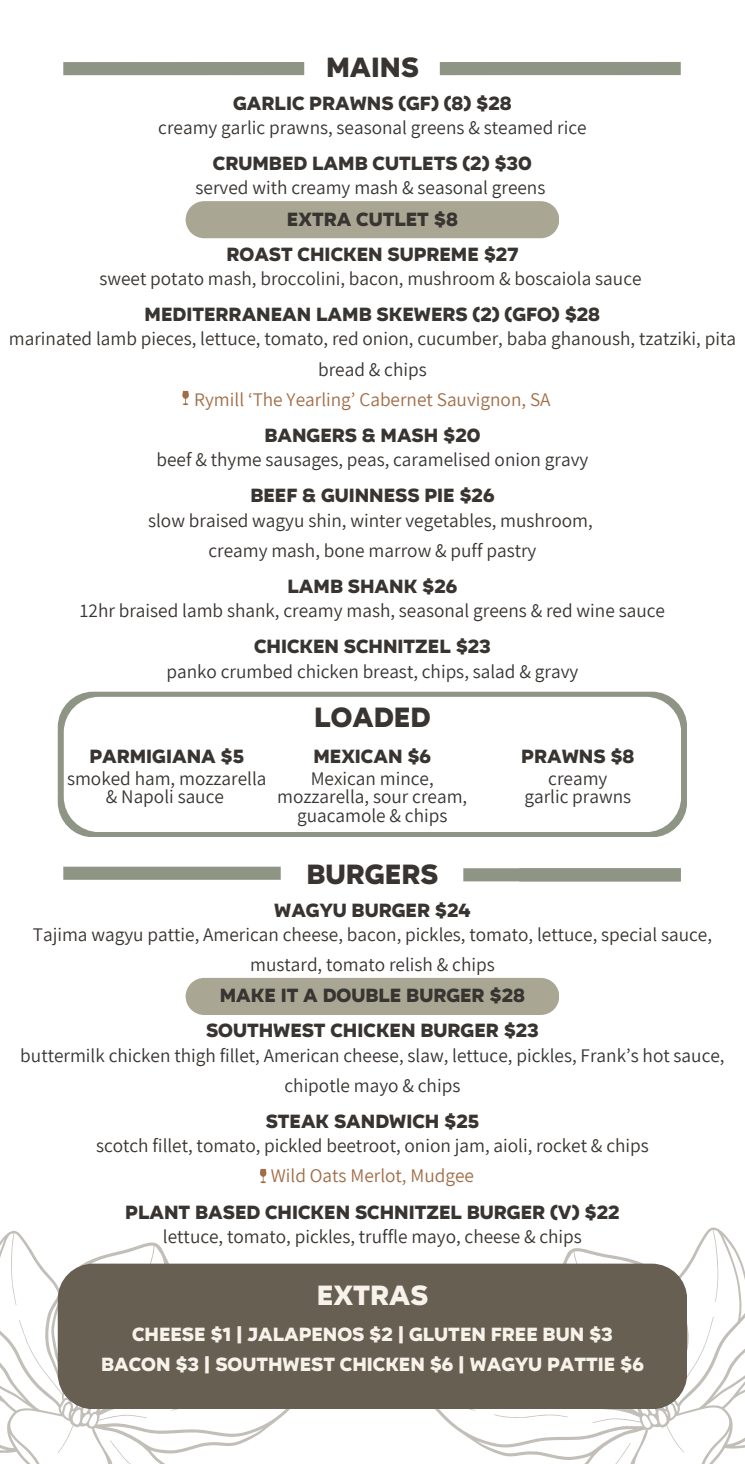
<style>
.page{position:relative;width:745px;height:1464px;background:#fff}
.page>*{position:absolute;margin:0;border:0;box-sizing:border-box;transform-origin:0 0}
.t1{font:800 28px "Organetto";color:#383431}
.t2{font:800 28px "Organetto";color:#f7f3eb}
.t3{font:19.25px/30.1px "Assistant";color:#383431;text-align:center}
.t4{font:800 19.25px "Organetto";color:#383431}
.t5{font:800 19.25px/30.1px "Organetto";color:#f7f3eb;text-align:center}
.t6{font:19.25px "Assistant";color:#a16d47}
</style>
<div class="page">
<svg style="left:435px;top:1227px;width:309px;height:236px"></svg>
<svg style="left:493px;top:1409px;width:74px;height:40px"></svg>
<svg style="left:682px;top:1229px;width:62px;height:73px"></svg>
<svg style="left:665px;top:1424px;width:18px;height:29px"></svg>
<svg style="left:598px;top:1442px;width:39px;height:21px"></svg>
<svg style="left:0;top:1183px;width:290px;height:280px"></svg>
<svg style="left:171px;top:1409px;width:73px;height:29px"></svg>
<svg style="left:0;top:1233px;width:45px;height:72px"></svg>
<svg style="left:57px;top:1424px;width:17px;height:30px"></svg>
<svg style="left:104px;top:1440px;width:39px;height:23px"></svg>
<div style="left:63px;top:62px;width:241px;height:13px;background:#8e9585"></div>
<div style="left:439px;top:62px;width:241px;height:13px;background:#8e9585"></div>
<div style="left:63px;top:866px;width:217px;height:13px;background:#8e9585"></div>
<div style="left:58px;top:691px;width:628px;height:146px;background:#8e9585;border-radius:35px"></div>
<div style="left:64px;top:697px;width:616px;height:135px;background:#fff;border-radius:35px"></div>
<div style="left:463px;top:868px;width:217px;height:13px;background:#8e9585"></div>
<div style="left:58px;top:1263px;width:628px;height:146px;background:#675f52;border-radius:35px"></div>
<div style="left:185px;top:201px;width:374px;height:37px;background:#a9a693"></div>
<div style="left:185px;top:978px;width:374px;height:37px;background:#a9a693"></div>
<svg style="left:182px;top:391px;width:7px;height:14px"></svg>
<svg style="left:259px;top:1168px;width:8px;height:15px"></svg>
<h1 class="t1" style="left:326px;top:49px;width:94px">MAINS</h1>
<h3 class="t4" style="left:233px;top:90px;width:280px">GARLIC PRAWNS (GF) (8) $28</h3>
<p class="t3" style="left:158px;top:112px;width:429px">creamy garlic prawns, seasonal greens &amp; steamed rice</p>
<h3 class="t4" style="left:213px;top:151px;width:320px">CRUMBED LAMB CUTLETS (2) $30</h3>
<p class="t3" style="left:195px;top:172px;width:351px">served with creamy mash &amp; seasonal greens</p>
<p class="t4" style="left:287px;top:206px;width:172px">EXTRA CUTLET $8</p>
<h1 class="t4" style="left:226px;top:241px;width:293px">ROAST CHICKEN SUPREME $27</h1>
<h1 class="t3" style="left:99px;top:263px;width:543px">sweet potato mash, broccolini, bacon, mushroom &amp; boscaiola sauce</h1>
<p class="t4" style="left:144px;top:302px;width:457px">MEDITERRANEAN LAMB SKEWERS (2) (GFO) $28</p>
<p class="t3" style="left:9px;top:323px;width:728px">marinated lamb pieces, lettuce, tomato, red onion, cucumber, baba ghanoush, tzatziki, pita bread &amp; chips</p>
<p class="t6" style="left:194px;top:386px;width:357px">Rymill ‘The Yearling’ Cabernet Sauvignon, SA</p>
<p class="t4" style="left:264px;top:422px;width:217px">BANGERS &amp; MASH $20</p>
<p class="t3" style="left:156px;top:444px;width:433px">beef &amp; thyme sausages, peas, caramelised onion gravy</p>
<p class="t4" style="left:250px;top:483px;width:245px">BEEF &amp; GUINNESS PIE $26</p>
<h3 class="t3" style="left:148px;top:504px;width:446px">slow braised wagyu shin, winter vegetables, mushroom,</h3>
<h3 class="t3" style="left:208px;top:534px;width:329px">creamy mash, bone marrow &amp; puff pastry</h3>
<p class="t4" style="left:287px;top:573px;width:171px">LAMB SHANK $26</p>
<h3 class="t3" style="left:80px;top:595px;width:586px">12hr braised lamb shank, creamy mash, seasonal greens &amp; red wine sauce</h3>
<p class="t4" style="left:254px;top:634px;width:238px">CHICKEN SCHNITZEL $23</p>
<h3 class="t3" style="left:166px;top:655px;width:413px">panko crumbed chicken breast, chips, salad &amp; gravy</h3>
<p class="t1" style="left:314px;top:699px;width:118px">LOADED</p>
<p class="t4" style="left:313px;top:743px;width:119px">MEXICAN $6</p>
<p class="t3" style="left:310px;top:763px;width:124px">Mexican mince,</p>
<p class="t3" style="left:277px;top:781px;width:191px">mozzarella, sour cream,</p>
<p class="t3" style="left:297px;top:799px;width:152px">guacamole &amp; chips</p>
<p class="t4" style="left:89px;top:743px;width:156px">PARMIGIANA $5</p>
<h2 class="t4" style="left:521px;top:743px;width:114px">PRAWNS $8</h2>
<p class="t3" style="left:67px;top:763px;width:201px">smoked ham, mozzarella</p>
<p class="t3" style="left:106px;top:781px;width:119px">&amp; Napoli sauce</p>
<p class="t3" style="left:548px;top:763px;width:61px">creamy</p>
<p class="t3" style="left:524px;top:781px;width:108px">garlic prawns</p>
<p class="t1" style="left:306px;top:855px;width:133px">BURGERS</p>
<p class="t4" style="left:274px;top:897px;width:198px">WAGYU BURGER $24</p>
<h3 class="t3" style="left:33px;top:918px;width:680px">Tajima wagyu pattie, American cheese, bacon, pickles, tomato, lettuce, special sauce, mustard, tomato relish &amp; chips</h3>
<p class="t4" style="left:220px;top:982px;width:306px">MAKE IT A DOUBLE BURGER $28</p>
<h3 class="t4" style="left:206px;top:1017px;width:334px">SOUTHWEST CHICKEN BURGER $23</h3>
<h3 class="t3" style="left:20px;top:1039px;width:705px">buttermilk chicken thigh fillet, American cheese, slaw, lettuce, pickles, Frank’s hot sauce, chipotle mayo &amp; chips</h3>
<h3 class="t4" style="left:265px;top:1108px;width:215px">STEAK SANDWICH $25</h3>
<h2 class="t3" style="left:96px;top:1130px;width:554px">scotch fillet, tomato, pickled beetroot, onion jam, aioli, rocket &amp; chips</h2>
<h2 class="t6" style="left:271px;top:1162px;width:204px">Wild Oats Merlot, Mudgee</h2>
<h3 class="t4" style="left:125px;top:1199px;width:495px">PLANT BASED CHICKEN SCHNITZEL BURGER (V) $22</h3>
<h3 class="t3" style="left:163px;top:1220px;width:420px">lettuce, tomato, pickles, truffle mayo, cheese &amp; chips</h3>
<p class="t2" style="left:316px;top:1276px;width:113px">EXTRAS</p>
<h2 class="t5" style="left:101px;top:1319px;width:544px">CHEESE $1 | JALAPENOS $2 | GLUTEN FREE BUN $3<br>BACON $3 | SOUTHWEST CHICKEN $6 | WAGYU PATTIE $6</h2>
</div>
